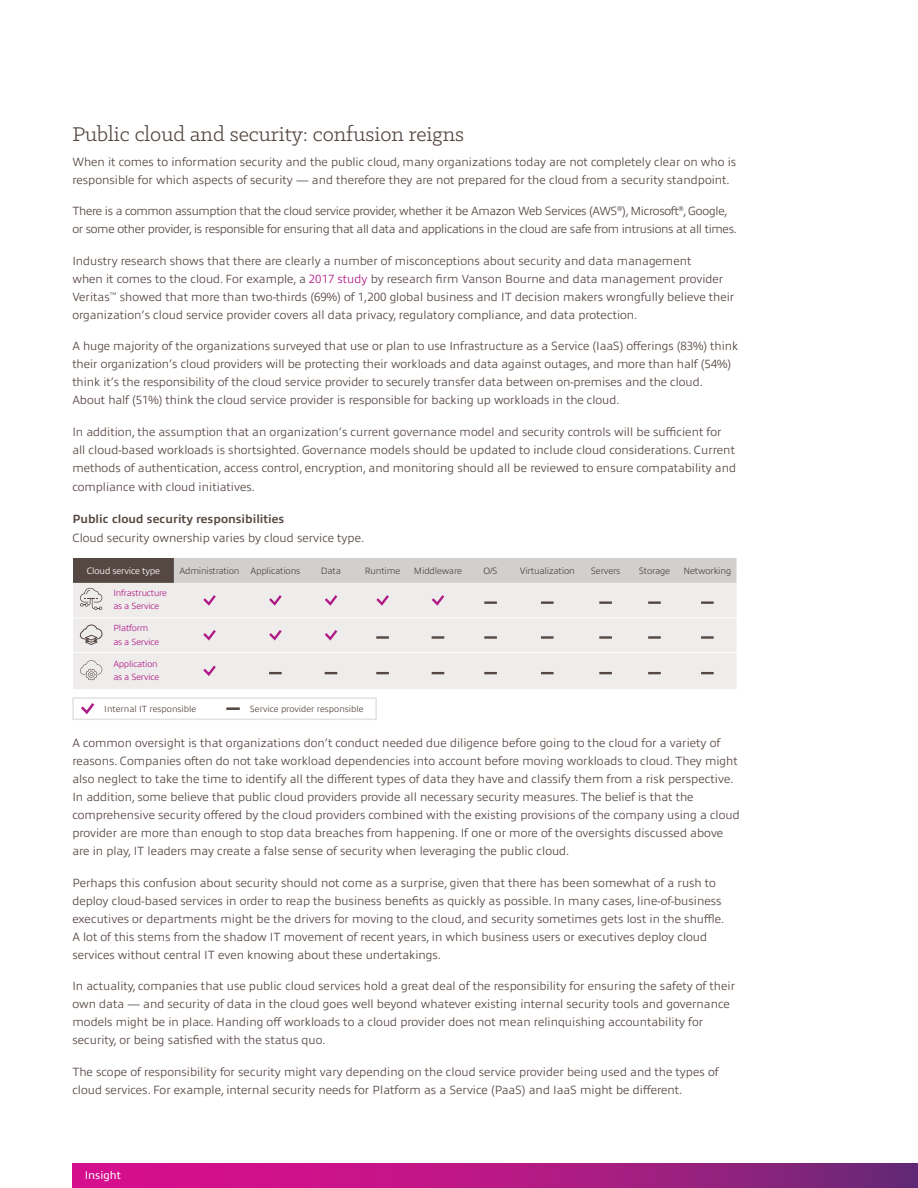
<style>
.page{position:relative;width:918px;height:1188px;background:#fff}
.page>*{position:absolute;margin:0;border:0;box-sizing:border-box;transform-origin:0 0}
.t1{font:22.5px "Klinic Slab";color:#554742}
.t2{font:300 12px/18px "Allumi Pro";color:#554742}
.t3{font:300 12px/18px "Allumi Pro";letter-spacing:-.025em;color:#554742}
.t4{font:700 12px "Allumi Pro";color:#554742}
.t5{font:11.25px "Allumi Pro";color:#fff}
.t6{font:300 9.3px "Allumi Pro";letter-spacing:-.02em;color:#554742}
.t7{font:300 9.3px "Allumi Pro";letter-spacing:-.02em;color:#fff}
.t8{font:300 9px/13.5px "Allumi Pro";letter-spacing:-.02em;color:#b01c87}
.t9{font:300 9px "Allumi Pro";color:#554742}
.s1{color:#b01c87}
</style>
<div class="page">
<svg style="left:72px;top:1163px;width:846px;height:25px;background:#af1983"></svg>
<div style="left:73px;top:558px;width:101px;height:25px;background:#554742"></div>
<div style="left:174px;top:558px;width:563px;height:25px;background:#d2d0ce"></div>
<div style="left:73px;top:583px;width:664px;height:106px;background:#efedec"></div>
<hr style="left:73px;top:618px;width:101px;height:1px;background:#fff">
<hr style="left:174px;top:618px;width:71px;height:1px;background:#fff">
<hr style="left:245px;top:618px;width:61px;height:1px;background:#fff">
<hr style="left:306px;top:618px;width:50px;height:1px;background:#fff">
<hr style="left:356px;top:618px;width:53px;height:1px;background:#fff">
<hr style="left:409px;top:618px;width:58px;height:1px;background:#fff">
<hr style="left:467px;top:618px;width:47px;height:1px;background:#fff">
<hr style="left:514px;top:618px;width:66px;height:1px;background:#fff">
<hr style="left:580px;top:618px;width:51px;height:1px;background:#fff">
<hr style="left:631px;top:618px;width:47px;height:1px;background:#fff">
<hr style="left:678px;top:618px;width:59px;height:1px;background:#fff">
<hr style="left:73px;top:652px;width:101px;height:1px;background:#fff">
<hr style="left:174px;top:652px;width:71px;height:1px;background:#fff">
<hr style="left:245px;top:652px;width:61px;height:1px;background:#fff">
<hr style="left:306px;top:652px;width:50px;height:1px;background:#fff">
<hr style="left:356px;top:652px;width:53px;height:1px;background:#fff">
<hr style="left:409px;top:652px;width:58px;height:1px;background:#fff">
<hr style="left:467px;top:652px;width:47px;height:1px;background:#fff">
<hr style="left:514px;top:652px;width:66px;height:1px;background:#fff">
<hr style="left:580px;top:652px;width:51px;height:1px;background:#fff">
<hr style="left:631px;top:652px;width:47px;height:1px;background:#fff">
<hr style="left:678px;top:652px;width:59px;height:1px;background:#fff">
<svg style="left:201px;top:592px;width:17px;height:16px"></svg>
<svg style="left:267px;top:592px;width:17px;height:16px"></svg>
<svg style="left:322px;top:592px;width:18px;height:16px"></svg>
<svg style="left:374px;top:592px;width:17px;height:16px"></svg>
<svg style="left:429px;top:592px;width:18px;height:16px"></svg>
<svg style="left:484px;top:601px;width:13px;height:3px"></svg>
<svg style="left:541px;top:601px;width:13px;height:3px"></svg>
<svg style="left:599px;top:601px;width:13px;height:3px"></svg>
<svg style="left:648px;top:601px;width:13px;height:3px"></svg>
<svg style="left:701px;top:601px;width:13px;height:3px"></svg>
<svg style="left:201px;top:627px;width:17px;height:15px"></svg>
<svg style="left:267px;top:627px;width:17px;height:15px"></svg>
<svg style="left:322px;top:627px;width:18px;height:15px"></svg>
<svg style="left:376px;top:636px;width:13px;height:3px"></svg>
<svg style="left:432px;top:636px;width:12px;height:3px"></svg>
<svg style="left:484px;top:636px;width:13px;height:3px"></svg>
<svg style="left:541px;top:636px;width:13px;height:3px"></svg>
<svg style="left:599px;top:636px;width:13px;height:3px"></svg>
<svg style="left:648px;top:636px;width:13px;height:3px"></svg>
<svg style="left:701px;top:636px;width:13px;height:3px"></svg>
<svg style="left:201px;top:663px;width:17px;height:15px"></svg>
<svg style="left:269px;top:672px;width:13px;height:2px"></svg>
<svg style="left:325px;top:672px;width:12px;height:2px"></svg>
<svg style="left:376px;top:672px;width:13px;height:2px"></svg>
<svg style="left:432px;top:672px;width:12px;height:2px"></svg>
<svg style="left:484px;top:672px;width:13px;height:2px"></svg>
<svg style="left:541px;top:672px;width:13px;height:2px"></svg>
<svg style="left:599px;top:672px;width:13px;height:2px"></svg>
<svg style="left:648px;top:672px;width:13px;height:2px"></svg>
<svg style="left:701px;top:672px;width:13px;height:2px"></svg>
<svg style="left:80px;top:588px;width:22px;height:22px"></svg>
<svg style="left:80px;top:624px;width:23px;height:21px"></svg>
<div style="left:72px;top:697px;width:305px;height:23px;border:2px solid #e4e1df"></div>
<svg style="left:81px;top:703px;width:14px;height:12px"></svg>
<hr style="left:226px;top:707px;width:14px;height:3px;background:#554742">
<svg style="left:80px;top:660px;width:22px;height:20px"></svg>
<h1 class="t1" style="left:72px;top:120px;width:393px">Public cloud and security: confusion reigns</h1>
<p class="t2" style="left:72px;top:152px;width:665px">When it comes to information security and the public cloud, many organizations today are not completely clear on who is responsible for which aspects of security — and therefore they are not prepared for the cloud from a security standpoint.</p>
<p class="t3" style="left:72px;top:201px;width:666px">There is a common assumption that the cloud service provider, whether it be Amazon Web Services (AWS<sup>®</sup>), Microsoft<sup>®</sup>, Google, or some other provider, is responsible for ensuring that all data and applications in the cloud are safe from intrusions at all times.</p>
<p class="t2" style="left:72px;top:251px;width:664px">Industry research shows that there are clearly a number of misconceptions about security and data management<br>when it comes to the cloud. For example, a <span class="s1">2017 study</span> by research firm Vanson Bourne and data management provider Veritas<sup>™</sup> showed that more than two-thirds (69%) of 1,200 global business and IT decision makers wrongfully believe their organization’s cloud service provider covers all data privacy, regulatory compliance, and data protection.</p>
<p class="t2" style="left:72px;top:336px;width:667px">A huge majority of the organizations surveyed that use or plan to use Infrastructure as a Service (IaaS) offerings (83%) think their organization’s cloud providers will be protecting their workloads and data against outages, and more than half (54%) think it’s the responsibility of the cloud service provider to securely transfer data between on-premises and the cloud.<br>About half (51%) think the cloud service provider is responsible for backing up workloads in the cloud.</p>
<p class="t2" style="left:72px;top:422px;width:665px">In addition, the assumption that an organization’s current governance model and security controls will be sufficient for all cloud-based workloads is shortsighted. Governance models should be updated to include cloud considerations. Current methods of authentication, access control, encryption, and monitoring should all be reviewed to ensure compatability and</p>
<p class="t2" style="left:72px;top:477px;width:184px">compliance with cloud initiatives.</p>
<p class="t4" style="left:72px;top:510px;width:214px">Public cloud security responsibilities</p>
<p class="t2" style="left:72px;top:528px;width:293px">Cloud security ownership varies by cloud service type.</p>
<p class="t7" style="left:87px;top:564px;width:75px">Cloud service type</p>
<p class="t6" style="left:180px;top:564px;width:122px">Administration Applications</p>
<p class="t6" style="left:321px;top:564px;width:22px">Data</p>
<p class="t6" style="left:365px;top:564px;width:37px">Runtime</p>
<p class="t6" style="left:414px;top:564px;width:50px">Middleware</p>
<p class="t6" style="left:484px;top:564px;width:16px">O/S</p>
<p class="t6" style="left:520px;top:564px;width:57px">Virtualization</p>
<p class="t6" style="left:591px;top:564px;width:31px">Servers</p>
<p class="t6" style="left:639px;top:564px;width:33px">Storage</p>
<p class="t6" style="left:684px;top:564px;width:49px">Networking</p>
<p class="t8" style="left:113px;top:585px;width:55px">Infrastructure as a Service</p>
<p class="t8" style="left:113px;top:621px;width:47px">Platform as a Service</p>
<p class="t8" style="left:113px;top:656px;width:47px">Application as a Service</p>
<p class="t9" style="left:104px;top:702px;width:94px">Internal IT responsible</p>
<p class="t9" style="left:250px;top:702px;width:115px">Service provider responsible</p>
<p class="t2" style="left:72px;top:733px;width:669px">A common oversight is that organizations don’t conduct needed due diligence before going to the cloud for a variety of reasons. Companies often do not take workload dependencies into account before moving workloads to cloud. They might also neglect to take the time to identify all the different types of data they have and classify them from a risk perspective.<br>In addition, some believe that public cloud providers provide all necessary security measures. The belief is that the comprehensive security offered by the cloud providers combined with the existing provisions of the company using a cloud provider are more than enough to stop data breaches from happening. If one or more of the oversights discussed above are in play, IT leaders may create a false sense of security when leveraging the public cloud.</p>
<p class="t2" style="left:72px;top:873px;width:653px">Perhaps this confusion about security should not come as a surprise, given that there has been somewhat of a rush to deploy cloud-based services in order to reap the business benefits as quickly as possible. In many cases, line-of-business executives or departments might be the drivers for moving to the cloud, and security sometimes gets lost in the shuffle.<br>A lot of this stems from the shadow IT movement of recent years, in which business users or executives deploy cloud services without central IT even knowing about these undertakings.</p>
<p class="t2" style="left:72px;top:976px;width:664px">In actuality, companies that use public cloud services hold a great deal of the responsibility for ensuring the safety of their own data — and security of data in the cloud goes well beyond whatever existing internal security tools and governance models might be in place. Handing off workloads to a cloud provider does not mean relinquishing accountability for security, or being satisfied with the status quo.</p>
<p class="t2" style="left:72px;top:1062px;width:648px">The scope of responsibility for security might vary depending on the cloud service provider being used and the types of cloud services. For example, internal security needs for Platform as a Service (PaaS) and IaaS might be different.</p>
<p class="t5" style="left:85px;top:1167px;width:38px">Insight</p>
</div>
